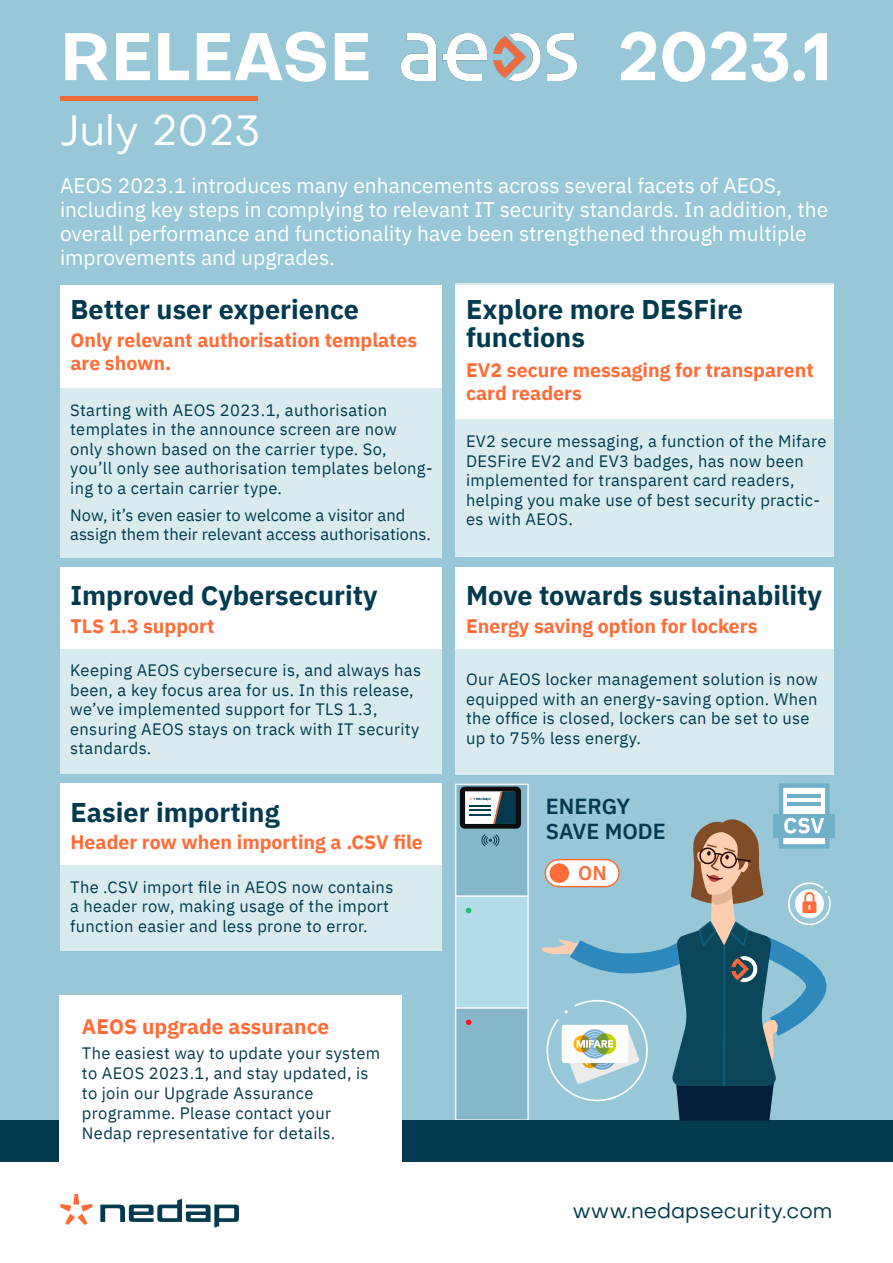
<style>
.page{position:relative;width:893px;height:1263px;background:#fff}
.page>*{position:absolute;margin:0;border:0;box-sizing:border-box;transform-origin:0 0}
.t1{font:700 66px "Objectivity";color:#fff}
.t2{font:42px "Objectivity";color:#fff}
.t3{font:700 27px/28.2px "IBM Plex Sans";color:#023a4f}
.t4{font:600 21.75px/25.3px "IBM Plex Sans";color:#023a4f}
.t5{font:21px/24px "IBM Plex Sans";color:#fff}
.t6{font:21px "Objectivity";color:#023a4f}
.t7{font:700 21px "IBM Plex Sans";color:#ff6c37}
.t8{font:600 19.95px "IBM Plex Sans";color:#ff6c37}
.t9{font:700 19.5px/23.4px "IBM Plex Sans";color:#ff6c37}
.t10{font:16.5px/19.5px "IBM Plex Sans";letter-spacing:.02em;color:#023a4f}
.t11{font:16.5px/19.5px "IBM Plex Sans";color:#023a4f}
</style>
<div class="page">
<div style="left:0;top:0;width:893px;height:1158px;background:#98c8d8"></div>
<div style="left:60px;top:285px;width:382px;height:272px;background:#d9ebef"></div>
<div style="left:60px;top:285px;width:382px;height:103px;background:#fff"></div>
<div style="left:60px;top:587px;width:382px;height:187px;background:#d9ebef"></div>
<div style="left:60px;top:567px;width:382px;height:82px;background:#fff"></div>
<div style="left:455px;top:283px;width:378px;height:274px;background:#d9ebef"></div>
<div style="left:455px;top:285px;width:378px;height:134px;background:#fff"></div>
<div style="left:455px;top:580px;width:378px;height:194px;background:#d9ebef"></div>
<img style="left:401px;top:33px;width:175px;height:47px">
<div style="left:60px;top:96px;width:198px;height:5px;background:#ed6b3e"></div>
<div style="left:60px;top:803px;width:382px;height:147px;background:#d9ebef"></div>
<div style="left:60px;top:784px;width:382px;height:81px;background:#fff"></div>
<div style="left:455px;top:784px;width:74px;height:113px;background:#85b7c9;border:1px solid #fff"></div>
<div style="left:455px;top:896px;width:74px;height:113px;background:#b3dceb;border:1px solid #fff"></div>
<svg style="left:466px;top:908px;width:5px;height:5px"></svg>
<div style="left:455px;top:1007px;width:74px;height:114px;background:#85b7c9;border:1px solid #fff"></div>
<svg style="left:466px;top:1019px;width:5px;height:6px"></svg>
<svg style="left:481px;top:834px;width:19px;height:13px"></svg>
<div style="left:460px;top:787px;width:61px;height:42px;background:#0e0d0d;border-radius:5px"></div>
<svg style="left:465px;top:791px;width:51px;height:33px"></svg>
<div style="left:0;top:1121px;width:893px;height:41px;background:#023a4f"></div>
<div style="left:60px;top:995px;width:342px;height:200px;background:#fff"></div>
<div style="left:455px;top:567px;width:378px;height:82px;background:#fff"></div>
<div style="left:779px;top:783px;width:51px;height:66px;background:#fff;border:4px solid #70b0c7"></div>
<div style="left:773px;top:814px;width:62px;height:23px;background:#70b0c7"></div>
<hr style="left:788px;top:794px;width:33px;height:4px;background:#70b0c7">
<hr style="left:788px;top:802px;width:33px;height:4px;background:#70b0c7">
<svg style="left:100px;top:1199px;width:139px;height:29px"></svg>
<svg style="left:60px;top:1194px;width:33px;height:31px"></svg>
<svg style="left:541px;top:813px;width:291px;height:308px"></svg>
<div style="left:545px;top:860px;width:74px;height:27px;background:#fff;border-radius:13px"></div>
<div style="left:545px;top:859px;width:75px;height:28px;border:2px solid #ff6c37;border-radius:13px"></div>
<div style="left:550px;top:863px;width:19px;height:20px;background:#ff6c37;border-radius:50%"></div>
<h1 class="t1" style="left:60px;top:9px;width:313px">RELEASE</h1>
<h2 class="t2" style="left:60px;top:102px;width:202px">July 2023</h2>
<h1 class="t1" style="left:617px;top:9px;width:217px">2023.1</h1>
<p class="t5" style="left:60px;top:171px;width:770px">AEOS 2023.1 introduces many enhancements across several facets of AEOS, including key steps in complying to relevant IT security standards. In addition, the overall performance and functionality have been strengthened through multiple improvements and upgrades.</p>
<h3 class="t3" style="left:70px;top:293px;width:290px">Better user experience</h3>
<p class="t9" style="left:70px;top:326px;width:348px">Only relevant authorisation templates are shown.</p>
<p class="t10" style="left:70px;top:399px;width:364px">Starting with AEOS 2023.1, authorisation templates in the announce screen are now only shown based on the carrier type. So, you’ll only see authorisation templates belong&shy;ing to a certain carrier type.</p>
<p class="t11" style="left:70px;top:504px;width:362px">Now, it’s even easier to welcome a visitor and assign them their relevant access authorisations.</p>
<h3 class="t3" style="left:70px;top:579px;width:308px">Improved Cybersecurity</h3>
<p class="t9" style="left:70px;top:613px;width:146px">TLS 1.3 support</p>
<p class="t10" style="left:70px;top:659px;width:352px">Keeping AEOS cybersecure is, and always has been, a key focus area for us. In this release, we’ve implemented support for TLS 1.3, ensuring AEOS stays on track with IT security standards.</p>
<h3 class="t3" style="left:70px;top:796px;width:211px">Easier importing</h3>
<p class="t9" style="left:70px;top:829px;width:354px">Header row when importing a .CSV file</p>
<p class="t10" style="left:70px;top:876px;width:325px">The .CSV import file in AEOS now contains a header row, making usage of the import function easier and less prone to error.</p>
<p class="t7" style="left:82px;top:1009px;width:249px">AEOS upgrade assurance</p>
<p class="t10" style="left:82px;top:1042px;width:300px">The easiest way to update your system to AEOS 2023.1, and stay updated, is to join our Upgrade Assurance programme. Please contact your Nedap representative for details.</p>
<h3 class="t3" style="left:466px;top:293px;width:278px">Explore more DESFire functions</h3>
<p class="t9" style="left:466px;top:356px;width:349px">EV2 secure messaging for transparent card readers</p>
<p class="t10" style="left:466px;top:430px;width:362px">EV2 secure messaging, a function of the Mifare DESFire EV2 and EV3 badges, has now been implemented for transparent card readers, helping you make use of best security practic&shy;es with AEOS.</p>
<h3 class="t3" style="left:466px;top:579px;width:357px">Move towards sustainability</h3>
<p class="t9" style="left:466px;top:613px;width:293px">Energy saving option for lockers</p>
<p class="t10" style="left:466px;top:668px;width:353px">Our AEOS locker management solution is now equipped with an energy-saving option. When the office is closed, lockers can be set to use up to 75% less energy.</p>
<h3 class="t4" style="left:546px;top:791px;width:122px">ENERGY<br>SAVE MODE</h3>
<p class="t8" style="left:578px;top:857px;width:30px">ON</p>
<p class="t6" style="left:572px;top:1197px;width:261px">www.nedapsecurity.com</p>
</div>
